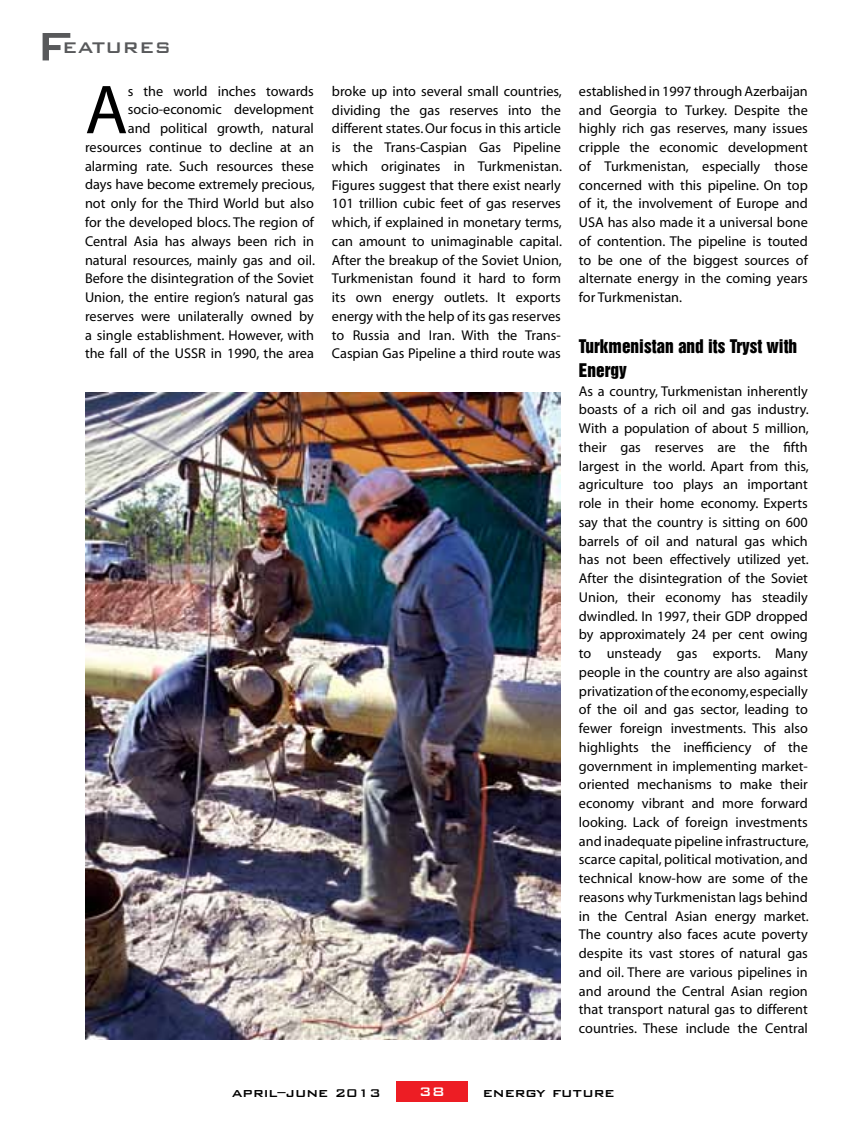
<style>
.page{position:relative;width:864px;height:1134px;background:#fff}
.page>*{position:absolute;margin:0;border:0;box-sizing:border-box;transform-origin:0 0}
.t1{font:69.9px "Myriad";color:#000}
.t2{font:500 53.25px "Bank Gothic BT";color:#58595b}
.t3{font:500 20.55px "Bank Gothic BT";color:#58595b}
.t4{font:17.25px/24px "Switzerland Inserat";color:#000}
.t5{font:500 16.5px "Bank Gothic BT";color:#000}
.t6{font:500 16.5px "Bank Gothic BT";color:#fff}
.t7{font:14.25px/18.8px "Myriad";color:#000;text-align:justify}
.s1{font-size:15px}
</style>
<div class="page">
<div style="left:396px;top:1081px;width:72px;height:21px;background:#ed1d24"></div>
<img style="left:85px;top:393px;width:475px;height:647px">
<h2 class="t2" style="left:36px;top:17px;width:37px">F</h2>
<h3 class="t3" style="left:62px;top:36px;width:111px">eatures</h3>
<h1 class="t1" style="left:85px;top:75px;width:44px">A</h1>
<p class="t7" style="left:85px;top:82px;width:231px;text-align:right">s the world inches towards socio-economic development<br>and political growth, natural resources continue to decline at an alarming rate. Such resources these days have become extremely precious, not only for the Third World but also for the developed blocs. The region of Central Asia has always been rich in natural resources, mainly gas and oil.<br>Before the disintegration of the Soviet Union, the entire region’s natural gas reserves were unilaterally owned by a single establishment. However, with the fall of the USSR in 1990, the area</p>
<p class="t7" style="left:332px;top:82px;width:232px">broke up into several small countries, dividing the gas reserves into the different states. Our focus in this article is the Trans-Caspian Gas Pipeline which originates in Turkmenistan.<br>Figures suggest that there exist nearly 101 trillion cubic feet of gas reserves which, if explained in monetary terms, can amount to unimaginable capital.<br>After the breakup of the Soviet Union, Turkmenistan found it hard to form its own energy outlets. It exports energy with the help of its gas reserves to Russia and Iran. With the Trans-Caspian Gas Pipeline a third route was</p>
<p class="t7" style="left:579px;top:82px;width:230px">established in 1997 through Azerbaijan and Georgia to Turkey. Despite the highly rich gas reserves, many issues cripple the economic development of Turkmenistan, especially those concerned with this pipeline. On top of it, the involvement of Europe and USA has also made it a universal bone of contention. The pipeline is touted to be one of the biggest sources of alternate energy in the coming years for Turkmenistan.</p>
<p class="t4" style="left:579px;top:334px;width:220px">Turkmenistan and its Tryst with<br>Energy</p>
<p class="t7" style="left:579px;top:382px;width:232px">As a country, Turkmenistan inherently boasts of a rich oil and gas industry.<br>With a population of about 5 million, their gas reserves are the fifth largest in the world. Apart from this, agriculture too plays an important role in their home economy. Experts say that the country is sitting on 600 barrels of oil and natural gas which has not been effectively utilized yet.<br>After the disintegration of the Soviet Union, their economy has steadily dwindled. In 1997, their GDP dropped by approximately 24 per cent owing to unsteady gas exports. Many people in the country are also against privatization of the economy, especially of the oil and gas sector, leading to fewer foreign investments. This also highlights the inefficiency of the government in implementing market&shy;oriented mechanisms to make their economy vibrant and more forward looking. Lack of foreign investments and inadequate pipeline infrastructure, scarce capital, political motivation, and technical know-how are some of the reasons why Turkmenistan lags behind in the Central Asian energy market.<br>The country also faces acute poverty despite its vast stores of natural gas and oil. There are various pipelines in and around the Central Asian region that transport natural gas to different countries. These include the Central</p>
<p class="t5" style="left:232px;top:1083px;width:151px">april–june <span class="s1">2013</span></p>
<p class="t6" style="left:419px;top:1082px;width:27px">38</p>
<p class="t5" style="left:483px;top:1083px;width:133px">energy future</p>
</div>
